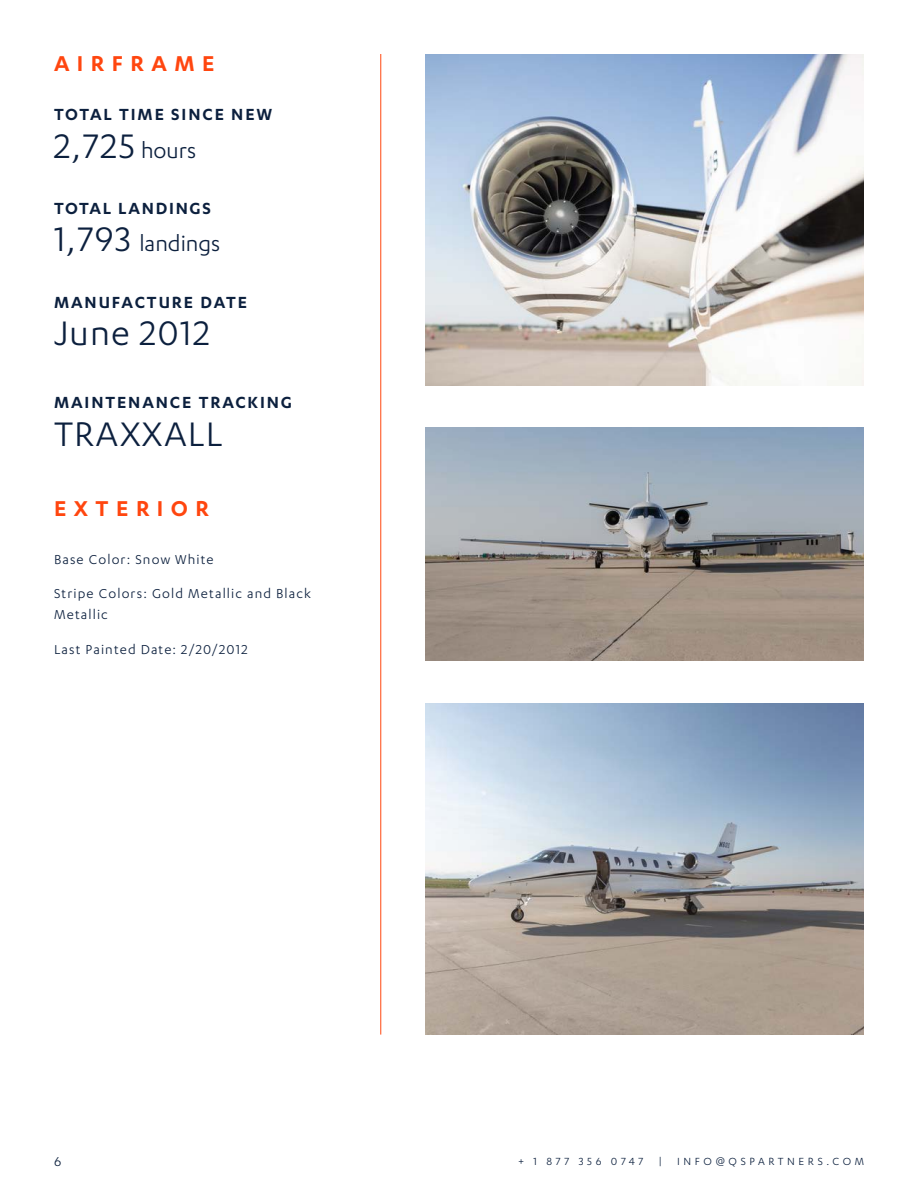
<style>
.page{position:relative;width:918px;height:1188px;background:#fff}
.page>*{position:absolute;margin:0;border:0;box-sizing:border-box;transform-origin:0 0}
.t1{font:39.45px "Karbon";letter-spacing:.03em;color:#0c203e}
.t2{font:600 24.9px "Karbon";letter-spacing:.3em;color:#ff460f}
.t3{font:24.9px "Karbon";color:#0c203e}
.t4{font:600 18.75px "Karbon";letter-spacing:.1em;color:#0c203e}
.t5{font:15px/21px "Karbon";letter-spacing:.075em;color:#0c203e}
.t6{font:12px "Karbon";letter-spacing:.3em;color:#0c203e}
.s1{font-size:24.9px}
.s2{font-size:39.45px}
</style>
<div class="page">
<hr style="left:380px;top:54px;width:1px;height:981px;background:#ff460f">
<img style="left:426px;top:704px;width:438px;height:331px">
<img style="left:426px;top:428px;width:438px;height:233px">
<img style="left:426px;top:54px;width:438px;height:331px">
<p class="t2" style="left:54px;top:49px;width:162px">AIRFRAME</p>
<p class="t4" style="left:54px;top:104px;width:220px">TOTAL TIME SINCE NEW</p>
<p class="t1" style="left:54px;top:124px;width:144px">2,725 <span class="s1">hours</span></p>
<p class="t4" style="left:54px;top:198px;width:158px">TOTAL LANDINGS</p>
<p class="t3" style="left:54px;top:230px;width:168px"><span class="s2">1,793</span> landings</p>
<p class="t4" style="left:54px;top:291px;width:195px">MANUFACTURE DATE</p>
<p class="t1" style="left:54px;top:312px;width:157px">June 2012</p>
<p class="t4" style="left:54px;top:392px;width:239px">MAINTENANCE TRACKING</p>
<p class="t1" style="left:54px;top:412px;width:170px">TRAXXALL</p>
<p class="t2" style="left:54px;top:494px;width:157px">EXTERIOR</p>
<p class="t5" style="left:54px;top:549px;width:161px">Base Color: Snow White</p>
<p class="t5" style="left:54px;top:583px;width:259px">Stripe Colors: Gold Metallic and Black<br>Metallic</p>
<p class="t5" style="left:54px;top:639px;width:195px">Last Painted Date: 2/20/2012</p>
<p class="t5" style="left:54px;top:1151px;width:9px">6</p>
<p class="t6" style="left:518px;top:1155px;width:127px">+ 1 877 356 0747</p>
<p class="t6" style="left:659px;top:1155px;width:5px">|</p>
<p class="t6" style="left:677px;top:1155px;width:188px">INFO@QSPARTNERS.COM</p>
</div>
